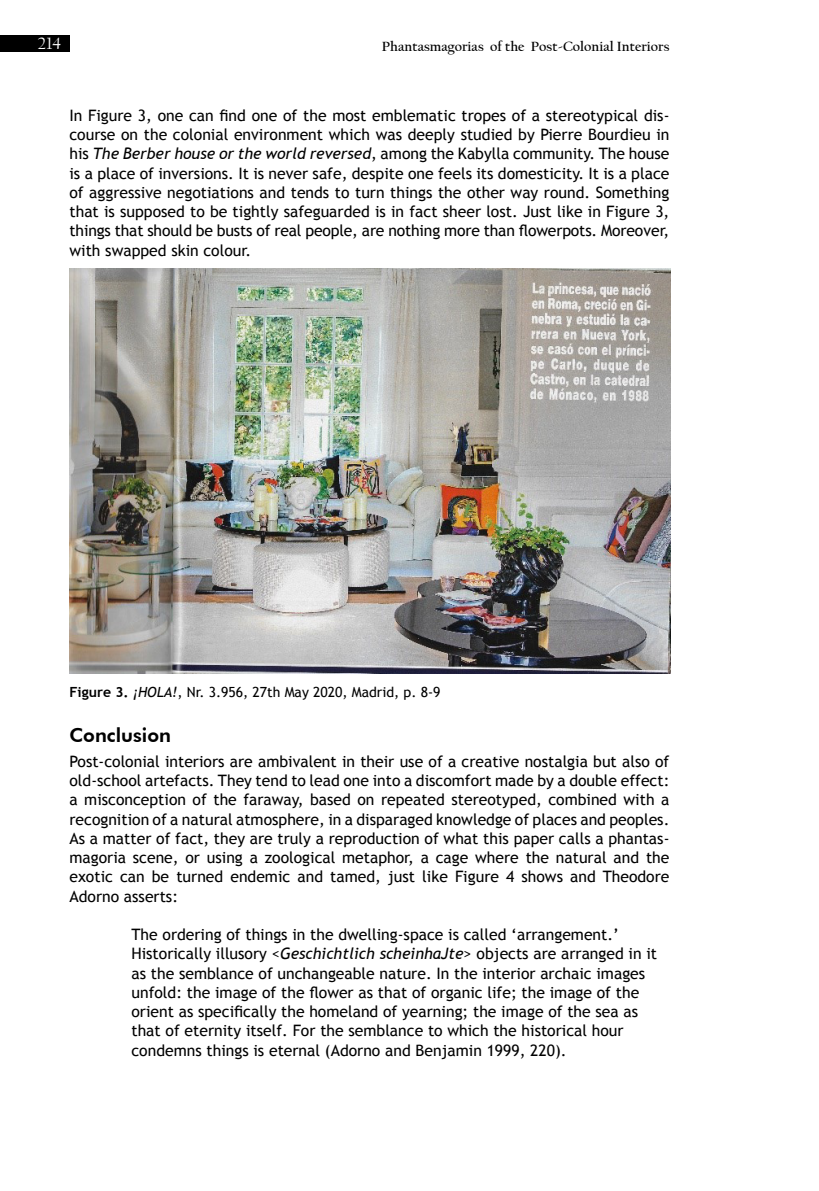
<style>
.page{position:relative;width:819px;height:1191px;background:#fff}
.page>*{position:absolute;margin:0;border:0;box-sizing:border-box;transform-origin:0 0}
.t1{font:800 19.25px "Futura BT";color:#000}
.t2{font:17.5px "Californian FB";color:#fff}
.t3{font:15.75px/19.2px "Trebuchet MS";color:#000;text-align:justify}
.t4{font:14px "Trebuchet MS";color:#000}
.t5{font:700 14px "Californian FB";color:#000}
.s1{font-style:italic}
.s2{font-weight:700}
</style>
<div class="page">
<div style="left:0;top:35px;width:69px;height:17px;background:#000"></div>
<img style="left:69px;top:269px;width:601px;height:405px">
<p class="t2" style="left:38px;top:33px;width:25px">214</p>
<p class="t5" style="left:382px;top:39px;width:289px">Phantasmagorias of the Post-Colonial Interiors</p>
<p class="t3" style="left:69px;top:106px;width:601px">In Figure 3, one can find one of the most emblematic tropes of a stereotypical dis&shy;course on the colonial environment which was deeply studied by Pierre Bourdieu in his <span class="s1">The Berber house or the world reversed</span>, among the Kabylla community. The house is a place of inversions. It is never safe, despite one feels its domesticity. It is a place of aggressive negotiations and tends to turn things the other way round. Something that is supposed to be tightly safeguarded is in fact sheer lost. Just like in Figure 3, things that should be busts of real people, are nothing more than flowerpots. Moreover, with swapped skin colour.</p>
<p class="t4" style="left:69px;top:683px;width:372px"><span class="s2">Figure 3.</span> <span class="s1">¡HOLA!</span>, Nr. 3.956, 27th May 2020, Madrid, p. 8-9</p>
<p class="t1" style="left:69px;top:723px;width:103px">Conclusion</p>
<p class="t3" style="left:69px;top:752px;width:601px">Post-colonial interiors are ambivalent in their use of a creative nostalgia but also of old-school artefacts. They tend to lead one into a discomfort made by a double effect: a misconception of the faraway, based on repeated stereotyped, combined with a recognition of a natural atmosphere, in a disparaged knowledge of places and peoples.<br>As a matter of fact, they are truly a reproduction of what this paper calls a phantas&shy;magoria scene, or using a zoological metaphor, a cage where the natural and the exotic can be turned endemic and tamed, just like Figure 4 shows and Theodore Adorno asserts:</p>
<p class="t3" style="left:131px;top:925px;width:527px;text-align:left">The ordering of things in the dwelling-space is called ‘arrangement.’ Historically illusory &lt;<span class="s1">Geschichtlich scheinhaJte</span>&gt; objects are arranged in it as the semblance of unchangeable nature. In the interior archaic images unfold: the image of the flower as that of organic life; the image of the orient as specifically the homeland of yearning; the image of the sea as that of eternity itself. For the semblance to which the historical hour condemns things is eternal (Adorno and Benjamin 1999, 220).</p>
</div>
